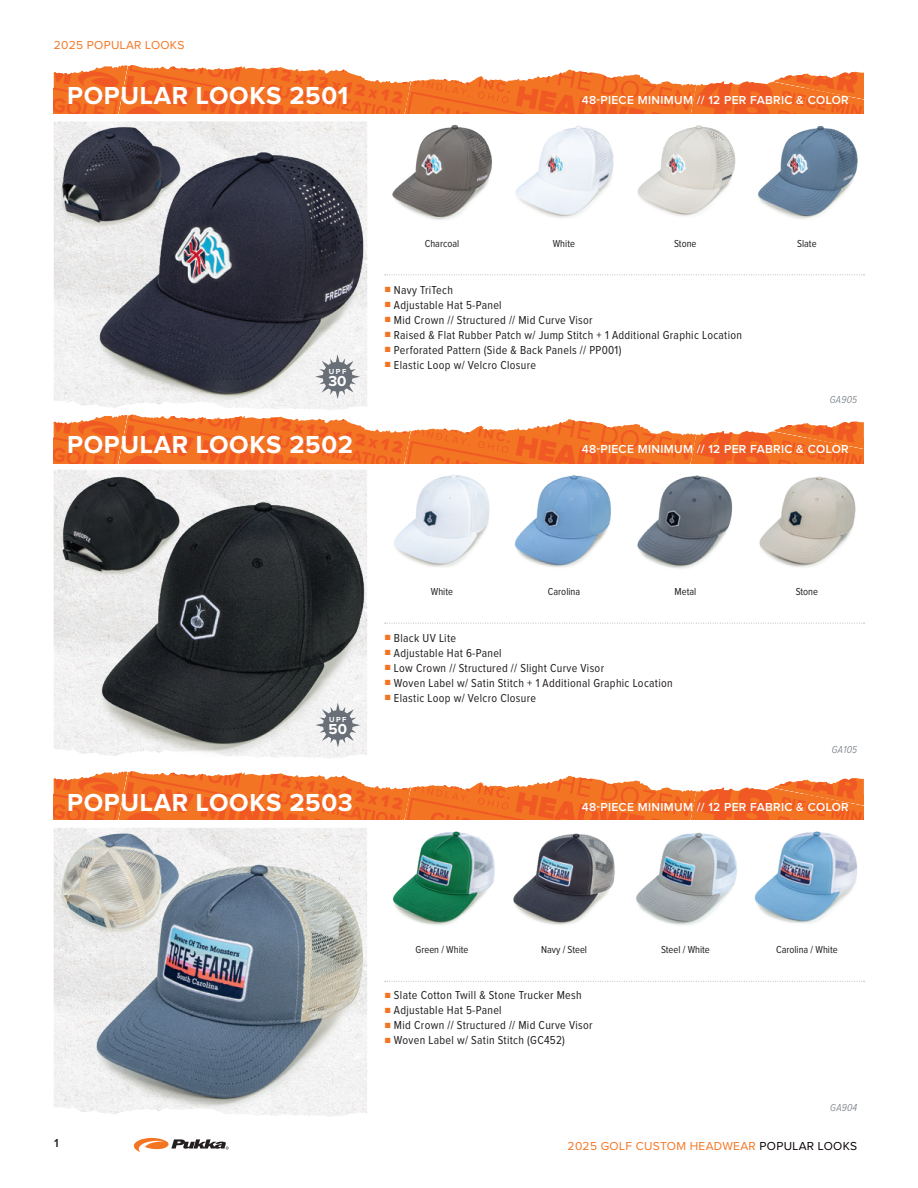
<style>
.page{position:relative;width:918px;height:1188px;background:#fff}
.page>*{position:absolute;margin:0;border:0;box-sizing:border-box;transform-origin:0 0}
.t1{font:700 25.5px "Proxima Nova";letter-spacing:.025em;color:#fff}
.t2{font:700 15px "Proxima Nova";color:#fff}
.t3{font:12px "Proxima Nova Cond";letter-spacing:.025em;color:#231f20}
.t4{font:600 12px "Proxima Nova";letter-spacing:.025em;color:#fff}
.t5{font:12px "Proxima Nova";letter-spacing:.025em;color:#f47521}
.t6{font:600 12px "Proxima Nova";color:#231f20}
.t7{font:10.5px "Proxima Nova Cond";color:#231f20}
.t8{font:italic 300 10.5px "Proxima Nova Cond";letter-spacing:.025em;color:#686f77}
.t9{font:700 7.5px "Proxima Nova";letter-spacing:.2em;color:#fff}
.s1{font-size:9px;color:#f47521}
.s2{color:#080302}
</style>
<div class="page">
<svg style="left:134px;top:1138px;width:95px;height:14px"></svg>
<svg style="left:54px;top:415px;width:810px;height:23px"></svg>
<svg style="left:54px;top:438px;width:810px;height:25px;background:#f26a23"></svg>
<svg style="left:54px;top:771px;width:810px;height:24px"></svg>
<svg style="left:54px;top:795px;width:810px;height:25px;background:#f26a23"></svg>
<svg style="left:54px;top:65px;width:810px;height:24px"></svg>
<svg style="left:54px;top:89px;width:810px;height:25px;background:#f26a23"></svg>
<svg style="left:385px;top:623px;width:480px;height:1px"></svg>
<svg style="left:385px;top:981px;width:480px;height:1px"></svg>
<svg style="left:385px;top:274px;width:480px;height:1px"></svg>
<img style="left:392px;top:124px;width:100px;height:96px">
<img style="left:394px;top:474px;width:96px;height:93px">
<img style="left:392px;top:831px;width:103px;height:94px">
<img style="left:637px;top:125px;width:99px;height:91px">
<img style="left:637px;top:475px;width:96px;height:94px">
<img style="left:636px;top:832px;width:101px;height:94px">
<img style="left:515px;top:125px;width:99px;height:93px">
<img style="left:514px;top:475px;width:97px;height:93px">
<img style="left:513px;top:833px;width:102px;height:92px">
<img style="left:757px;top:126px;width:101px;height:93px">
<img style="left:759px;top:476px;width:97px;height:91px">
<img style="left:754px;top:831px;width:103px;height:92px">
<img style="left:54px;top:828px;width:313px;height:286px">
<img style="left:54px;top:121px;width:313px;height:287px">
<img style="left:54px;top:470px;width:313px;height:287px">
<img style="left:54px;top:121px;width:136px;height:111px">
<img style="left:54px;top:470px;width:136px;height:111px">
<img style="left:54px;top:828px;width:136px;height:110px">
<svg style="left:315px;top:354px;width:45px;height:45px"></svg>
<svg style="left:315px;top:703px;width:45px;height:45px"></svg>
<p class="t5" style="left:54px;top:39px;width:132px">2025 POPULAR LOOKS</p>
<p class="t1" style="left:67px;top:84px;width:283px">POPULAR LOOKS 2501</p>
<p class="t4" style="left:582px;top:95px;width:268px">48-PIECE MINIMUM // 12 PER FABRIC &amp; COLOR</p>
<p class="t9" style="left:329px;top:368px;width:19px">UPF</p>
<p class="t2" style="left:329px;top:374px;width:20px">30</p>
<p class="t7" style="left:425px;top:239px;width:36px">Charcoal</p>
<p class="t7" style="left:553px;top:239px;width:24px">White</p>
<p class="t7" style="left:674px;top:239px;width:24px">Stone</p>
<p class="t7" style="left:797px;top:239px;width:21px">Slate</p>
<p class="t3" style="left:385px;top:284px;width:70px"><span class="s1">■</span> Navy TriTech</p>
<p class="t3" style="left:385px;top:299px;width:118px"><span class="s1">■</span> Adjustable Hat 5-Panel</p>
<p class="t3" style="left:385px;top:314px;width:209px"><span class="s1">■</span> Mid Crown // Structured // Mid Curve Visor</p>
<p class="t3" style="left:385px;top:329px;width:359px"><span class="s1">■</span> Raised &amp; Flat Rubber Patch w/ Jump Stitch + 1 Additional Graphic Location</p>
<p class="t3" style="left:385px;top:344px;width:238px"><span class="s1">■</span> Perforated Pattern (Side &amp; Back Panels // PP001)</p>
<p class="t3" style="left:385px;top:359px;width:153px"><span class="s1">■</span> Elastic Loop w/ Velcro Closure</p>
<p class="t8" style="left:830px;top:395px;width:29px">GA905</p>
<p class="t1" style="left:67px;top:433px;width:287px">POPULAR LOOKS 2502</p>
<p class="t4" style="left:582px;top:444px;width:268px">48-PIECE MINIMUM // 12 PER FABRIC &amp; COLOR</p>
<p class="t9" style="left:329px;top:716px;width:19px">UPF</p>
<p class="t2" style="left:329px;top:722px;width:20px">50</p>
<p class="t7" style="left:431px;top:587px;width:24px">White</p>
<p class="t7" style="left:548px;top:587px;width:34px">Carolina</p>
<p class="t7" style="left:675px;top:587px;width:23px">Metal</p>
<p class="t3" style="left:385px;top:632px;width:73px"><span class="s1">■</span> Black UV Lite</p>
<p class="t3" style="left:385px;top:647px;width:118px"><span class="s1">■</span> Adjustable Hat 6-Panel</p>
<p class="t3" style="left:385px;top:662px;width:221px"><span class="s1">■</span> Low Crown // Structured // Slight Curve Visor</p>
<p class="t3" style="left:385px;top:677px;width:289px"><span class="s1">■</span> Woven Label w/ Satin Stitch + 1 Additional Graphic Location</p>
<p class="t3" style="left:385px;top:692px;width:153px"><span class="s1">■</span> Elastic Loop w/ Velcro Closure</p>
<p class="t7" style="left:796px;top:587px;width:24px">Stone</p>
<p class="t8" style="left:832px;top:745px;width:27px">GA105</p>
<p class="t1" style="left:67px;top:791px;width:287px">POPULAR LOOKS 2503</p>
<p class="t4" style="left:582px;top:801px;width:268px">48-PIECE MINIMUM // 12 PER FABRIC &amp; COLOR</p>
<p class="t6" style="left:54px;top:1138px;width:6px">1</p>
<p class="t7" style="left:415px;top:945px;width:55px">Green / White</p>
<p class="t7" style="left:541px;top:945px;width:48px">Navy / Steel</p>
<p class="t3" style="left:385px;top:990px;width:198px"><span class="s1">■</span> Slate Cotton Twill &amp; Stone Trucker Mesh</p>
<p class="t3" style="left:385px;top:1005px;width:118px"><span class="s1">■</span> Adjustable Hat 5-Panel</p>
<p class="t3" style="left:385px;top:1020px;width:209px"><span class="s1">■</span> Mid Crown // Structured // Mid Curve Visor</p>
<p class="t3" style="left:385px;top:1035px;width:182px"><span class="s1">■</span> Woven Label w/ Satin Stitch (GC452)</p>
<p class="t7" style="left:661px;top:945px;width:50px">Steel / White</p>
<p class="t7" style="left:776px;top:945px;width:63px">Carolina / White</p>
<p class="t8" style="left:830px;top:1102px;width:28px">GA904</p>
<p class="t5" style="left:568px;top:1140px;width:291px">2025 GOLF CUSTOM HEADWEAR <span class="s2">POPULAR LOOKS</span></p>
</div>
